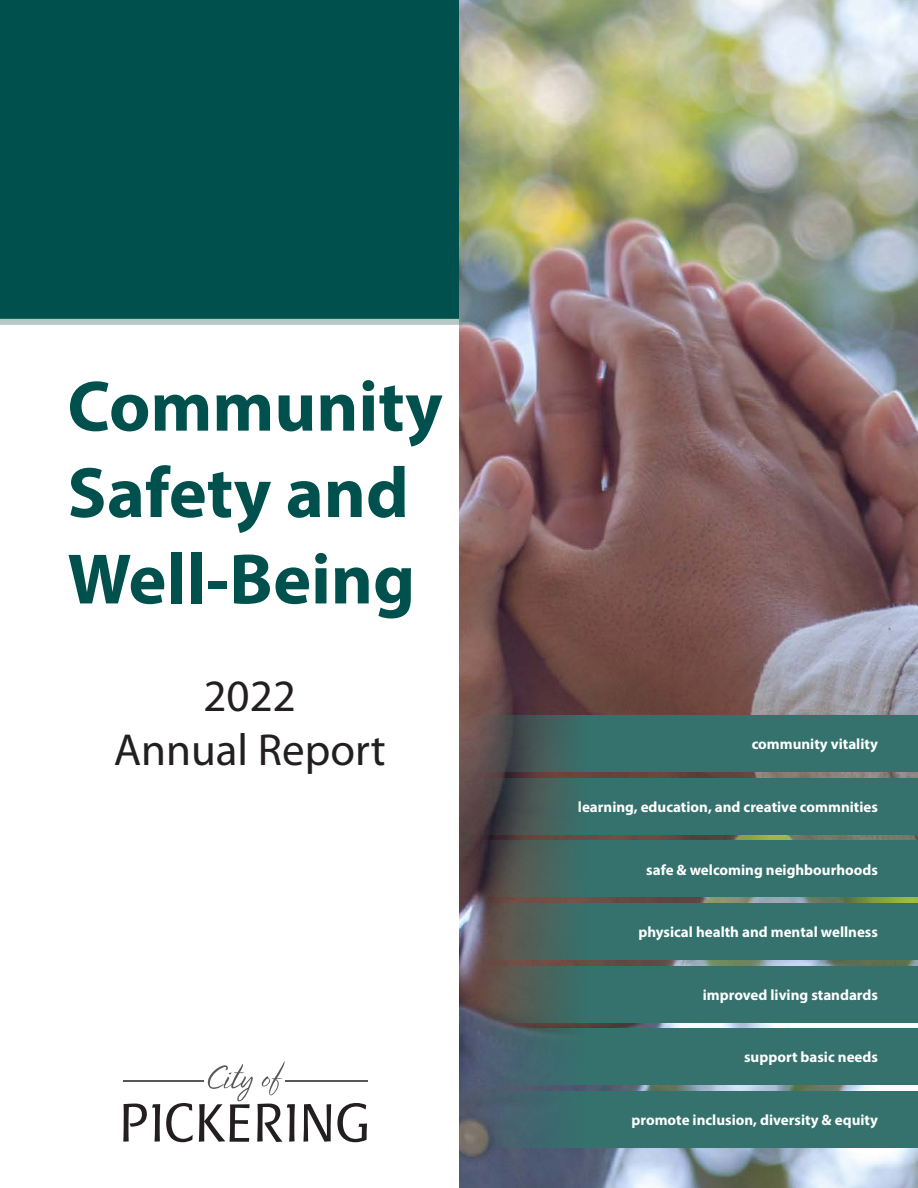
<style>
.page{position:relative;width:918px;height:1188px;background:#fff}
.page>*{position:absolute;margin:0;border:0;box-sizing:border-box;transform-origin:0 0}
.t1{font:700 72px/86.4px "Myriad Pro";color:#00514d}
.t2{font:45px "Myriad Pro";color:#231f20}
.t3{font:700 15px "Myriad Pro";color:#fff}
</style>
<div class="page">
<hr style="left:123px;top:1080px;width:81px;height:2px;background:#231f20">
<hr style="left:285px;top:1080px;width:82px;height:2px;background:#231f20">
<svg style="left:123px;top:1104px;width:37px;height:38px"></svg>
<svg style="left:166px;top:1103px;width:27px;height:39px"></svg>
<svg style="left:199px;top:1061px;width:96px;height:81px"></svg>
<svg style="left:304px;top:1104px;width:27px;height:38px"></svg>
<svg style="left:337px;top:1103px;width:30px;height:39px"></svg>
<div style="left:0;top:0;width:918px;height:322px;background:#00514d"></div>
<div style="left:0;top:319px;width:918px;height:6px;background:#b4c8c5"></div>
<img style="left:459px;top:0;width:459px;height:1188px">
<svg style="left:480px;top:841px;width:438px;height:56px;background:#396b66"></svg>
<svg style="left:480px;top:903px;width:438px;height:57px;background:#3b6d68"></svg>
<svg style="left:480px;top:966px;width:438px;height:56px;background:#3b6d67"></svg>
<div style="left:480px;top:1028px;width:438px;height:57px;background:#35726d"></div>
<div style="left:480px;top:1091px;width:438px;height:57px;background:#35726d"></div>
<svg style="left:480px;top:778px;width:438px;height:57px;background:#386a66"></svg>
<svg style="left:480px;top:716px;width:438px;height:56px;background:#396b67"></svg>
<p class="t1" style="left:68px;top:361px;width:377px">Community<br>Safety and<br>Well-Being</p>
<p class="t2" style="left:204px;top:669px;width:94px">2022</p>
<p class="t2" style="left:114px;top:723px;width:273px">Annual Report</p>
<p class="t3" style="left:752px;top:735px;width:128px">community vitality</p>
<p class="t3" style="left:578px;top:797px;width:302px">learning, education, and creative commnities</p>
<p class="t3" style="left:646px;top:860px;width:233px">safe &amp; welcoming neighbourhoods</p>
<p class="t3" style="left:638px;top:922px;width:241px">physical health and mental wellness</p>
<p class="t3" style="left:703px;top:985px;width:177px">improved living standards</p>
<p class="t3" style="left:744px;top:1047px;width:135px">support basic needs</p>
<p class="t3" style="left:632px;top:1110px;width:248px">promote inclusion, diversity &amp; equity</p>
</div>
